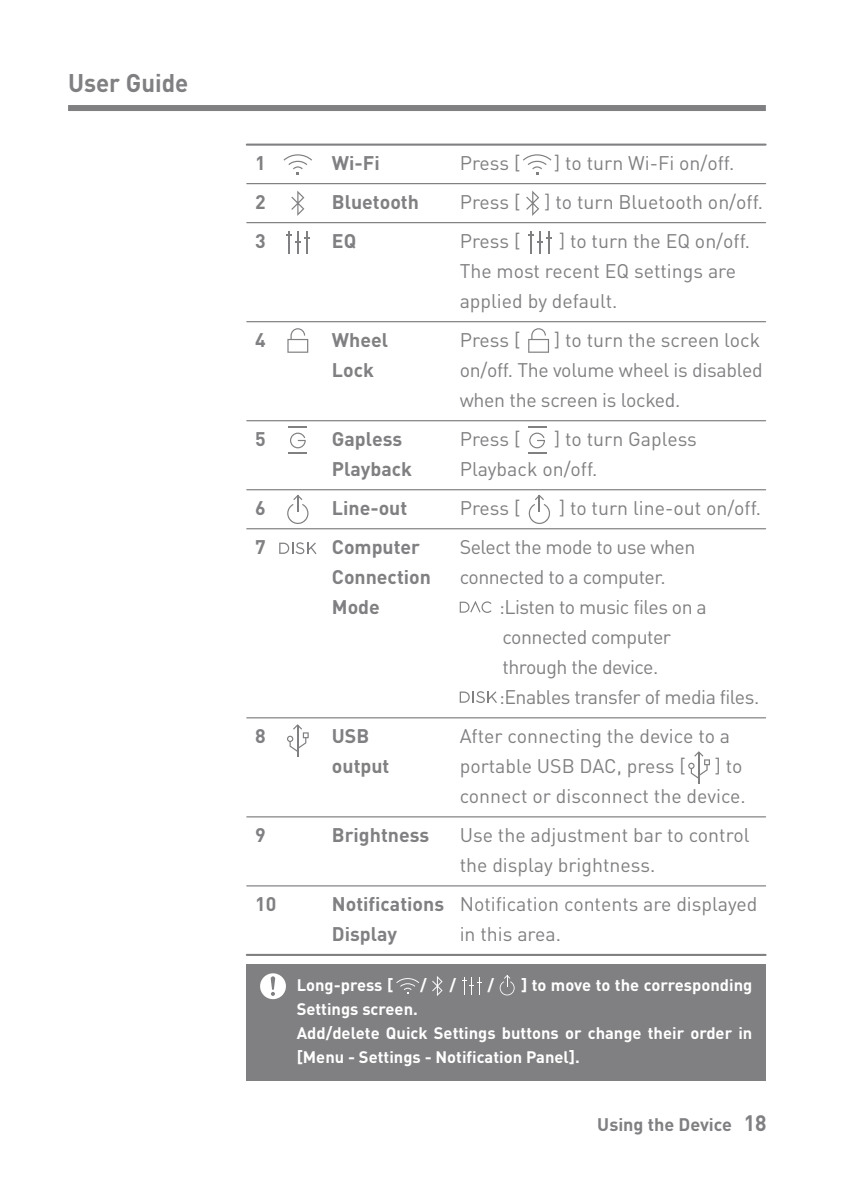
<style>
.page{position:relative;width:851px;height:1191px;background:#fff}
.page>*{position:absolute;margin:0;border:0;box-sizing:border-box;transform-origin:0 0}
.t1{font:700 25.2px "DINOT";color:#808083;scale:.95 1}
.t2{font:19.5px/30px "DINOT";color:#808083}
.t3{font:19.5px/30px "DINOT";letter-spacing:-.025em;color:#808083}
.t4{font:700 19.5px/39px "DINOT";color:#808083}
.t5{font:700 18px "DINOT";color:#808083}
.t6{font:700 16.5px/24px "DINOT";color:#fff}
.s1{font-size:22.2px}
</style>
<div class="page">
<div style="left:68px;top:105px;width:697px;height:6px;background:#808083"></div>
<hr style="left:247px;top:183px;width:518px;height:1px;background:#808083">
<hr style="left:247px;top:222px;width:518px;height:1px;background:#808083">
<hr style="left:247px;top:321px;width:518px;height:1px;background:#808083">
<hr style="left:247px;top:420px;width:518px;height:1px;background:#808083">
<hr style="left:247px;top:489px;width:518px;height:1px;background:#808083">
<hr style="left:247px;top:528px;width:518px;height:1px;background:#808083">
<hr style="left:247px;top:717px;width:518px;height:1px;background:#808083">
<hr style="left:247px;top:816px;width:518px;height:1px;background:#808083">
<hr style="left:247px;top:885px;width:518px;height:1px;background:#808083">
<hr style="left:247px;top:954px;width:518px;height:2px;background:#808083">
<hr style="left:247px;top:144px;width:518px;height:2px;background:#808083">
<svg style="left:283px;top:154px;width:29px;height:20px"></svg>
<svg style="left:291px;top:190px;width:13px;height:26px"></svg>
<svg style="left:286px;top:231px;width:24px;height:22px"></svg>
<svg style="left:523px;top:154px;width:28px;height:20px"></svg>
<svg style="left:526px;top:190px;width:13px;height:26px"></svg>
<svg style="left:528px;top:231px;width:24px;height:22px"></svg>
<svg style="left:288px;top:427px;width:19px;height:27px"></svg>
<svg style="left:528px;top:427px;width:18px;height:27px"></svg>
<svg style="left:287px;top:495px;width:21px;height:29px"></svg>
<svg style="left:528px;top:495px;width:22px;height:29px"></svg>
<hr style="left:297px;top:725px;width:1px;height:31px;background:#808083">
<svg style="left:289px;top:724px;width:20px;height:28px"></svg>
<svg style="left:287px;top:735px;width:6px;height:7px"></svg>
<hr style="left:698px;top:752px;width:1px;height:31px;background:#808083">
<svg style="left:690px;top:751px;width:19px;height:28px"></svg>
<svg style="left:688px;top:762px;width:6px;height:7px"></svg>
<div style="left:247px;top:964px;width:518px;height:116px;background:#808083"></div>
<svg style="left:260px;top:973px;width:26px;height:26px"></svg>
<svg style="left:462px;top:977px;width:19px;height:18px"></svg>
<svg style="left:432px;top:976px;width:10px;height:20px"></svg>
<svg style="left:396px;top:978px;width:23px;height:16px"></svg>
<svg style="left:499px;top:975px;width:15px;height:20px"></svg>
<svg style="left:287px;top:328px;width:21px;height:25px"></svg>
<svg style="left:528px;top:328px;width:21px;height:25px"></svg>
<svg style="left:279px;top:542px;width:37px;height:12px"></svg>
<svg style="left:459px;top:601px;width:32px;height:12px"></svg>
<svg style="left:459px;top:691px;width:38px;height:12px"></svg>
<p class="t1" style="left:68px;top:66px;width:128px">User Guide</p>
<p class="t4" style="left:255px;top:143px;width:12px;text-align:justify">1<br>2<br>3</p>
<p class="t4" style="left:255px;top:320px;width:12px">4</p>
<p class="t4" style="left:255px;top:419px;width:12px">5</p>
<p class="t4" style="left:255px;top:488px;width:12px">6<br>7</p>
<p class="t4" style="left:255px;top:716px;width:12px">8</p>
<p class="t4" style="left:255px;top:815px;width:12px">9</p>
<p class="t4" style="left:255px;top:884px;width:23px">10</p>
<p class="t4" style="left:332px;top:143px;width:89px">Wi-Fi<br>Bluetooth<br>EQ</p>
<p class="t4" style="left:332px;top:324px;width:58px;line-height:30px">Wheel<br>Lock</p>
<p class="t4" style="left:332px;top:423px;width:82px;line-height:30px">Gapless<br>Playback</p>
<p class="t4" style="left:332px;top:488px;width:90px">Line-out<br>Computer</p>
<p class="t4" style="left:332px;top:561px;width:101px;line-height:30px">Connection<br>Mode</p>
<p class="t4" style="left:332px;top:720px;width:59px;line-height:30px">USB output</p>
<p class="t4" style="left:332px;top:815px;width:99px">Brightness</p>
<p class="t4" style="left:332px;top:888px;width:114px;line-height:30px">Notifications<br>Display</p>
<p class="t2" style="left:459px;top:148px;width:62px">Press [</p>
<p class="t2" style="left:459px;top:143px;width:305px;line-height:39px;text-indent:94px">] to turn Wi-Fi on/off.<br>Press [ ] to turn Bluetooth on/off.<br>Press [</p>
<p class="t2" style="left:459px;top:226px;width:292px;text-indent:99px">] to turn the EQ on/off.<br>The most recent EQ settings are applied by default.</p>
<p class="t2" style="left:459px;top:324px;width:62px">Press [</p>
<p class="t2" style="left:459px;top:324px;width:304px;text-indent:94px">] to turn the screen lock on/off. The volume wheel is disabled when the screen is locked.</p>
<p class="t2" style="left:459px;top:423px;width:62px">Press [</p>
<p class="t2" style="left:459px;top:423px;width:239px;text-indent:94px">] to turn Gapless<br>Playback on/off.</p>
<p class="t2" style="left:459px;top:492px;width:62px">Press [</p>
<p class="t3" style="left:459px;top:488px;width:303px;line-height:39px;text-indent:99px">] to turn line-out on/off.<br>Select the mode to use when</p>
<p class="t3" style="left:499px;top:561px;width:262px;text-indent:-39px">connected to a computer.<br>:Listen to music files on a connected computer<br>through the device.<br>:Enables transfer of media files.</p>
<p class="t2" style="left:459px;top:720px;width:272px">After connecting the device to a portable USB DAC, press [</p>
<p class="t2" style="left:459px;top:750px;width:287px;text-align:right">] to<br>connect or disconnect the device.</p>
<p class="t2" style="left:459px;top:819px;width:291px">Use the adjustment bar to control the display brightness.</p>
<p class="t2" style="left:459px;top:888px;width:299px">Notification contents are displayed in this area.</p>
<p class="t6" style="left:296px;top:972px;width:98px">Long-press [</p>
<p class="t6" style="left:420px;top:972px;width:8px">/</p>
<p class="t6" style="left:449px;top:972px;width:8px">/</p>
<p class="t6" style="left:487px;top:972px;width:8px">/</p>
<p class="t6" style="left:521px;top:972px;width:233px">] to move to the corresponding</p>
<p class="t6" style="left:296px;top:996px;width:457px">Settings screen.<br>Add/delete Quick Settings buttons or change their order in [Menu - Settings - Notification Panel].</p>
<p class="t5" style="left:597px;top:1112px;width:171px">Using the Device <span class="s1">18</span></p>
</div>
